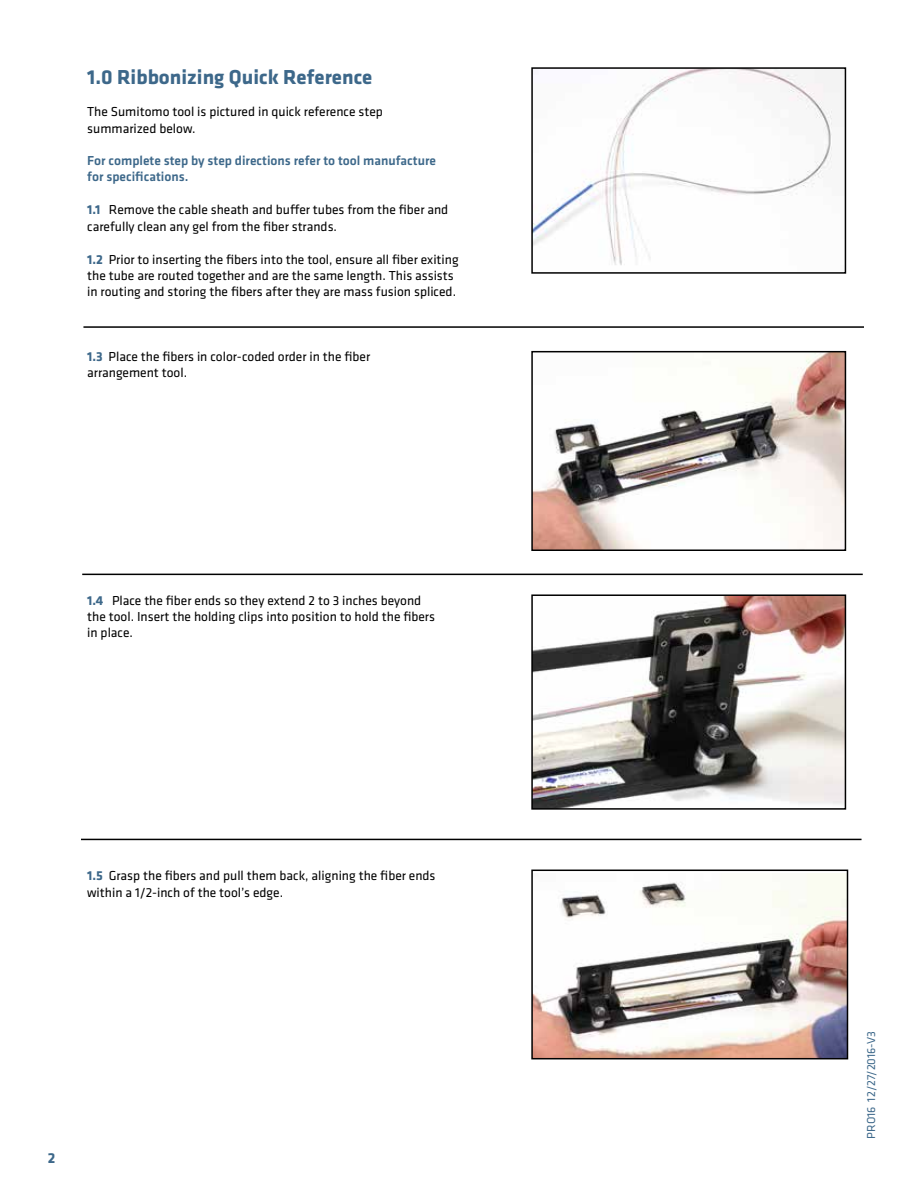
<style>
.page{position:relative;width:918px;height:1188px;background:#fff}
.page>*{position:absolute;margin:0;border:0;box-sizing:border-box;transform-origin:0 0}
.t1{font:700 21px "Klavika";color:#3d688a}
.t2{font:700 15px "Klavika";color:#3d688a}
.t3{font:13.5px/16.2px "Klavika";color:#000}
.t4{font:500 13.5px/16.2px "Klavika";color:#3d688a}
.t5{font:12px "Klavika";color:#3d688a}
.s1{font-weight:700;color:#3d688a}
</style>
<div class="page">
<img style="left:534px;top:70px;width:309px;height:195px">
<div style="left:531px;top:67px;width:315px;height:207px;border:2px solid #000"></div>
<hr style="left:83px;top:326px;width:781px;height:2px;background:#000">
<img style="left:534px;top:354px;width:309px;height:194px">
<div style="left:531px;top:351px;width:315px;height:200px;border:2px solid #000"></div>
<hr style="left:82px;top:574px;width:781px;height:1px;background:#000">
<img style="left:534px;top:597px;width:309px;height:210px">
<div style="left:531px;top:594px;width:315px;height:216px;border:2px solid #000"></div>
<hr style="left:81px;top:839px;width:781px;height:1px;background:#000">
<img style="left:534px;top:873px;width:311px;height:183px">
<div style="left:531px;top:870px;width:317px;height:189px;border:2px solid #000"></div>
<h1 class="t1" style="left:87px;top:65px;width:287px">1.0 Ribbonizing Quick Reference</h1>
<p class="t3" style="left:87px;top:104px;width:297px">The Sumitomo tool is pictured in quick reference step summarized below.</p>
<p class="t4" style="left:87px;top:153px;width:350px">For complete step by step directions refer to tool manufacture for specifications.</p>
<p class="t3" style="left:87px;top:202px;width:363px"><span class="s1">1.1</span> Remove the cable sheath and buffer tubes from the fiber and carefully clean any gel from the fiber strands.</p>
<p class="t3" style="left:87px;top:251px;width:373px"><span class="s1">1.2</span> Prior to inserting the fibers into the tool, ensure all fiber exiting the tube are routed together and are the same length. This assists in routing and storing the fibers after they are mass fusion spliced.</p>
<p class="t3" style="left:87px;top:349px;width:284px"><span class="s1">1.3</span> Place the fibers in color-coded order in the fiber arrangement tool.</p>
<p class="t3" style="left:87px;top:592px;width:349px"><span class="s1">1.4</span> Place the fiber ends so they extend 2 to 3 inches beyond the tool. Insert the holding clips into position to hold the fibers in place.</p>
<p class="t3" style="left:87px;top:868px;width:350px"><span class="s1">1.5</span> Grasp the fibers and pull them back, aligning the fiber ends within a 1/2-inch of the tool’s edge.</p>
<p class="t2" style="left:48px;top:1150px;width:9px">2</p>
<p class="t5" style="left:865px;top:1139px;width:109px;rotate:-90deg">PRO16 12/27/2016-V3</p>
</div>
